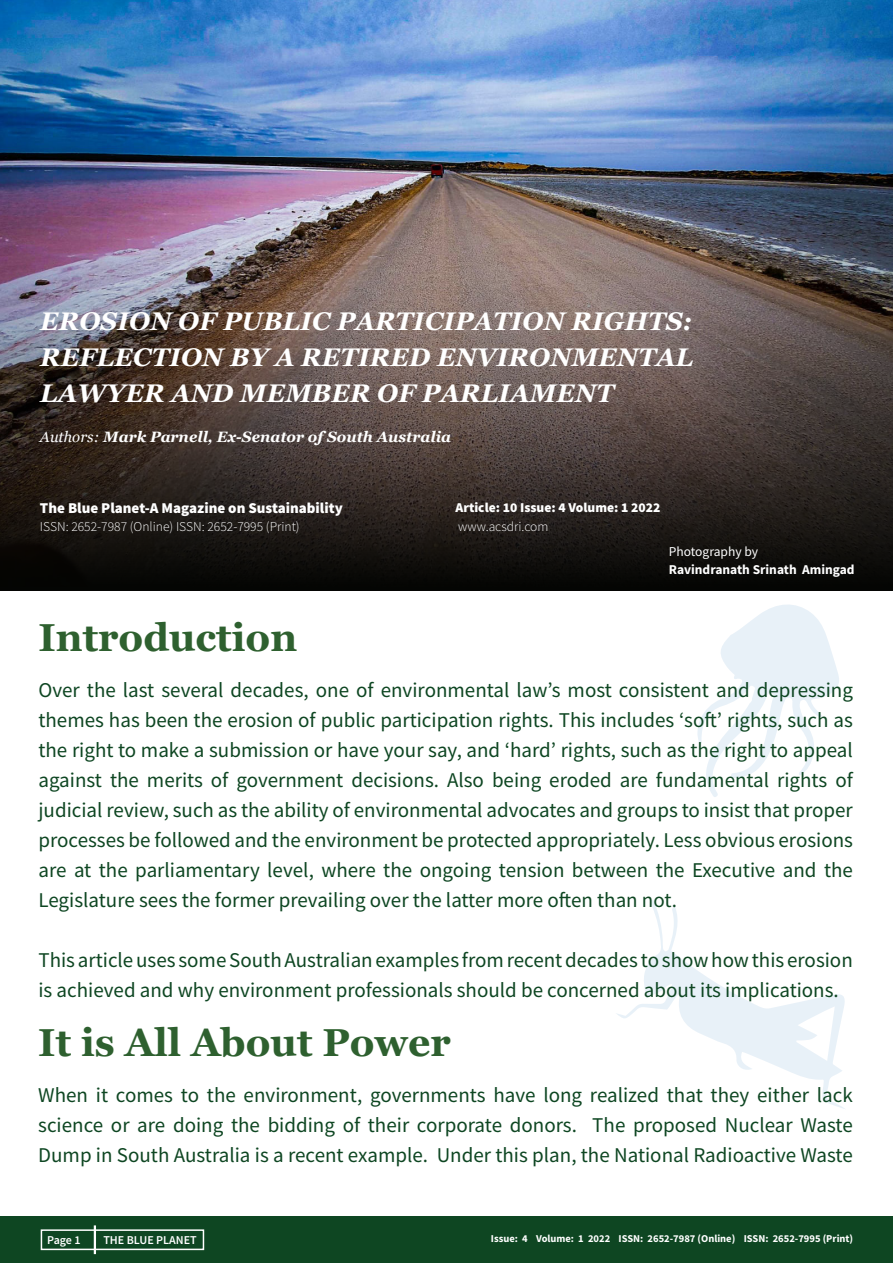
<style>
.page{position:relative;width:893px;height:1263px;background:#fff}
.page>*{position:absolute;margin:0;border:0;box-sizing:border-box;transform-origin:0 0}
.t1{font:700 39px "Georgia";color:#2e602f}
.t2{font:italic 700 25.5px/36px "Georgia";letter-spacing:.01em;color:#fff}
.t3{font:21px/30px "Source Sans Pro";color:#0e4622;text-align:justify}
.t4{font:italic 700 15px "Georgia";color:#fff}
.t5{font:900 15px "Source Sans Pro";color:#fff}
.t6{font:300 13.5px "Source Sans Pro";color:#fff}
.t7{font:900 13.5px "Source Sans Pro";color:#fff}
.t8{font:700 13.5px "Source Sans Pro";color:#fff}
.t9{font:13.5px "Source Sans Pro";color:#fff}
.t10{font:600 12px "Source Sans Pro";color:#fff}
.t11{font:700 10.5px "Source Sans Pro";color:#fff}
.s1{font-weight:400}
</style>
<div class="page">
<svg style="left:616px;top:900px;width:229px;height:209px"></svg>
<svg style="left:697px;top:604px;width:142px;height:193px"></svg>
<img style="left:0;top:0;width:893px;height:591px">
<div style="left:0;top:1216px;width:893px;height:47px;background:#0e4622"></div>
<hr style="left:94px;top:1225px;width:2px;height:29px;background:#fff">
<div style="left:41px;top:1229px;width:163px;height:21px;border:2px solid #fff"></div>
<p class="t2" style="left:40px;top:303px;width:653px">EROSION OF PUBLIC PARTICIPATION RIGHTS:</p>
<p class="t2" style="left:40px;top:339px;width:654px">REFLECTION BY A RETIRED ENVIRONMENTAL<br>LAWYER AND MEMBER OF PARLIAMENT</p>
<p class="t4" style="left:40px;top:427px;width:413px"><span class="s1">Authors:</span> Mark Parnell, Ex-Senator of South Australia</p>
<p class="t5" style="left:40px;top:497px;width:304px">The Blue Planet-A Magazine on Sustainability</p>
<p class="t7" style="left:455px;top:498px;width:206px">Article: 10 Issue: 4 Volume: 1 2022</p>
<p class="t6" style="left:40px;top:518px;width:261px">ISSN: 2652-7987 (Online) ISSN: 2652-7995 (Print)</p>
<p class="t6" style="left:458px;top:518px;width:92px">www.acsdri.com</p>
<p class="t9" style="left:669px;top:543px;width:91px">Photography by</p>
<p class="t8" style="left:669px;top:560px;width:187px">Ravindranath Srinath Amingad</p>
<p class="t1" style="left:38px;top:612px;width:260px">Introduction</p>
<p class="t3" style="left:38px;top:675px;width:816px">Over the last several decades, one of environmental law’s most consistent and depressing themes has been the erosion of public participation rights. This includes ‘soft’ rights, such as the right to make a submission or have your say, and ‘hard’ rights, such as the right to appeal against the merits of government decisions. Also being eroded are fundamental rights of judicial review, such as the ability of environmental advocates and groups to insist that proper processes be followed and the environment be protected appropriately. Less obvious erosions are at the parliamentary level, where the ongoing tension between the Executive and the Legislature sees the former prevailing over the latter more often than not.</p>
<p class="t3" style="left:38px;top:945px;width:816px">This article uses some South Australian examples from recent decades to show how this erosion is achieved and why environment professionals should be concerned about its implications.</p>
<p class="t1" style="left:38px;top:1018px;width:414px">It is All About Power</p>
<p class="t3" style="left:38px;top:1080px;width:816px">When it comes to the environment, governments have long realized that they either lack science or are doing the bidding of their corporate donors. The proposed Nuclear Waste Dump in South Australia is a recent example. Under this plan, the National Radioactive Waste</p>
<p class="t10" style="left:47px;top:1232px;width:35px">Page 1</p>
<p class="t10" style="left:103px;top:1232px;width:95px">THE BLUE PLANET</p>
<p class="t11" style="left:491px;top:1232px;width:364px">Issue: 4 Volume: 1 2022 ISSN: 2652-7987 (Online) ISSN: 2652-7995 (Print)</p>
</div>
